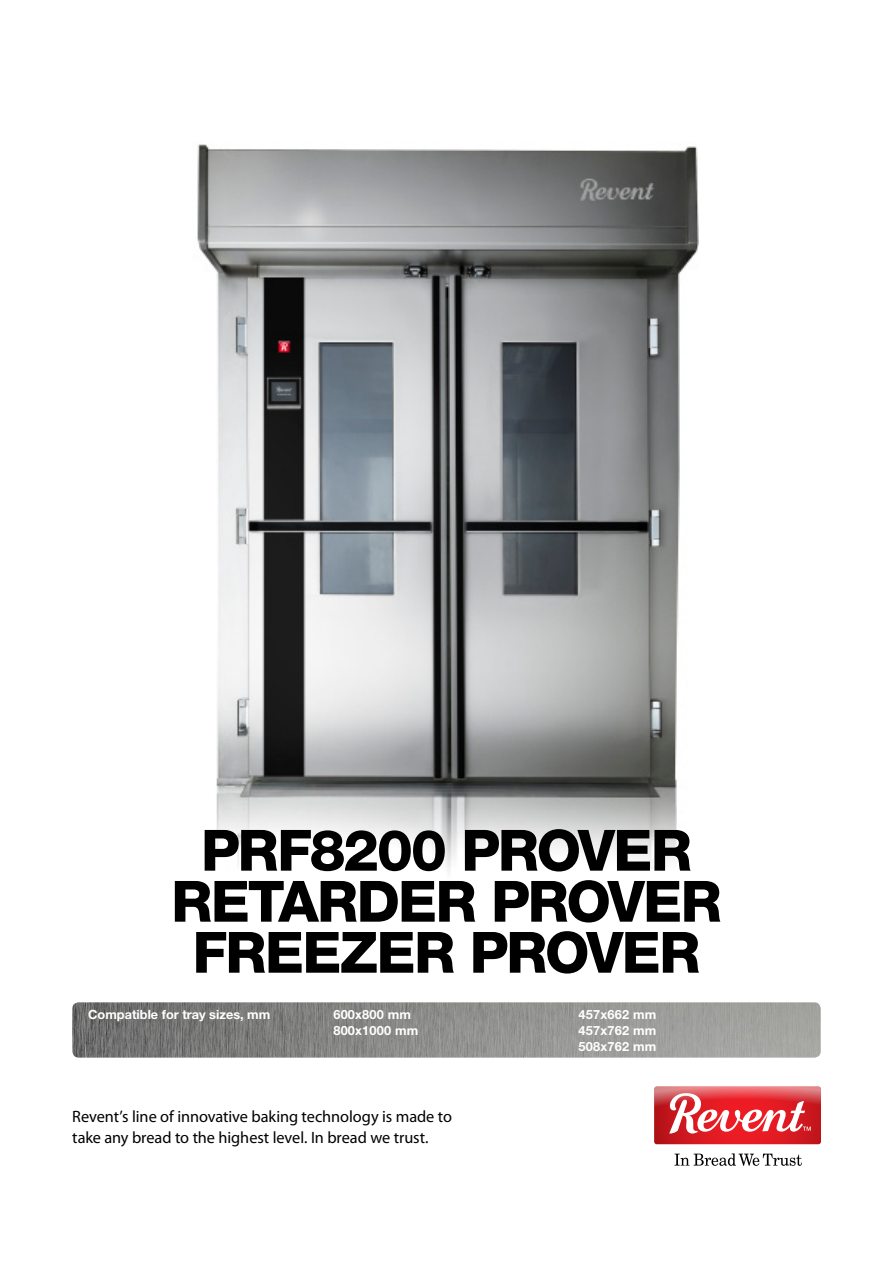
<style>
.page{position:relative;width:893px;height:1263px;background:#fff}
.page>*{position:absolute;margin:0;border:0;box-sizing:border-box;transform-origin:0 0}
.t1{font:800 57px/51px "Helvetica Neue LT Std";letter-spacing:-.035em;color:#000;text-align:center}
.t2{font:16.5px/21.9px "Myriad Pro";letter-spacing:-.005em;color:#000}
.t3{font:700 12.75px/15.8px "Helvetica Neue LT Std";letter-spacing:.015em;color:#fff}
</style>
<div class="page">
<img style="left:72px;top:1002px;width:749px;height:56px">
<img style="left:197px;top:144px;width:502px;height:726px">
<svg style="left:654px;top:1086px;width:167px;height:58px;background:#e15459"></svg>
<svg style="left:674px;top:1153px;width:128px;height:13px"></svg>
<h1 class="t1" style="left:171px;top:825px;width:552px">PRF8200 PROVER<br>RETARDER PROVER<br>FREEZER PROVER</h1>
<p class="t3" style="left:88px;top:1006px;width:184px">Compatible for tray sizes, mm</p>
<p class="t3" style="left:333px;top:1006px;width:87px">600x800 mm<br>800x1000 mm</p>
<p class="t3" style="left:579px;top:1006px;width:79px;text-align:justify">457x662 mm 457x762 mm 508x762 mm</p>
<p class="t2" style="left:72px;top:1105px;width:381px">Revent’s line of innovative baking technology is made to take any bread to the highest level. In bread we trust.</p>
</div>
